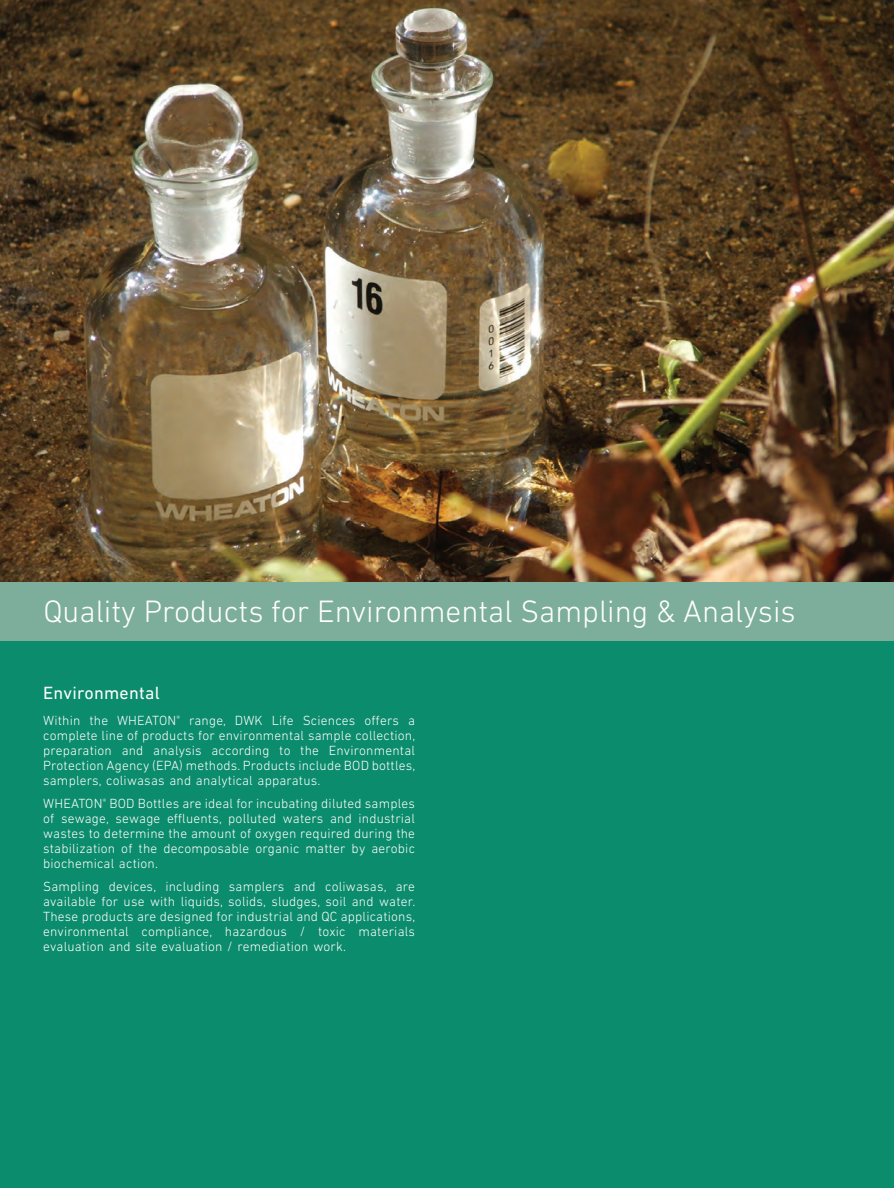
<style>
.page{position:relative;width:894px;height:1188px;background:#fff}
.page>*{position:absolute;margin:0;border:0;box-sizing:border-box;transform-origin:0 0}
.t1{font:300 31.5px "DIN Next LT Pro";color:#fff}
.t2{font:18px "DIN Next LT Pro";letter-spacing:.015em;color:#fff}
.t3{font:300 13.5px/15px "DIN Next LT Pro";letter-spacing:.015em;color:#fff;text-align:justify}
</style>
<div class="page">
<img style="left:0;top:0;width:893px;height:582px">
<div style="left:0;top:582px;width:893px;height:60px;background:#7cae9b"></div>
<div style="left:0;top:642px;width:893px;height:546px;background:#0b8c6c"></div>
<h1 class="t1" style="left:43px;top:593px;width:753px">Quality Products for Environmental Sampling &amp; Analysis</h1>
<h2 class="t2" style="left:43px;top:683px;width:118px">Environmental</h2>
<p class="t3" style="left:43px;top:713px;width:373px">Within the WHEATON<sup>®</sup> range, DWK Life Sciences offers a complete line of products for environmental sample collection, preparation and analysis according to the Environmental Protection Agency (EPA) methods. Products include BOD bottles, samplers, coliwasas and analytical apparatus.</p>
<p class="t3" style="left:43px;top:796px;width:373px">WHEATON<sup>®</sup> BOD Bottles are ideal for incubating diluted samples of sewage, sewage effluents, polluted waters and industrial wastes to determine the amount of oxygen required during the stabilization of the decomposable organic matter by aerobic biochemical action.</p>
<p class="t3" style="left:43px;top:879px;width:373px">Sampling devices, including samplers and coliwasas, are available for use with liquids, solids, sludges, soil and water.<br>These products are designed for industrial and QC applications, environmental compliance, hazardous / toxic materials evaluation and site evaluation / remediation work.</p>
</div>
